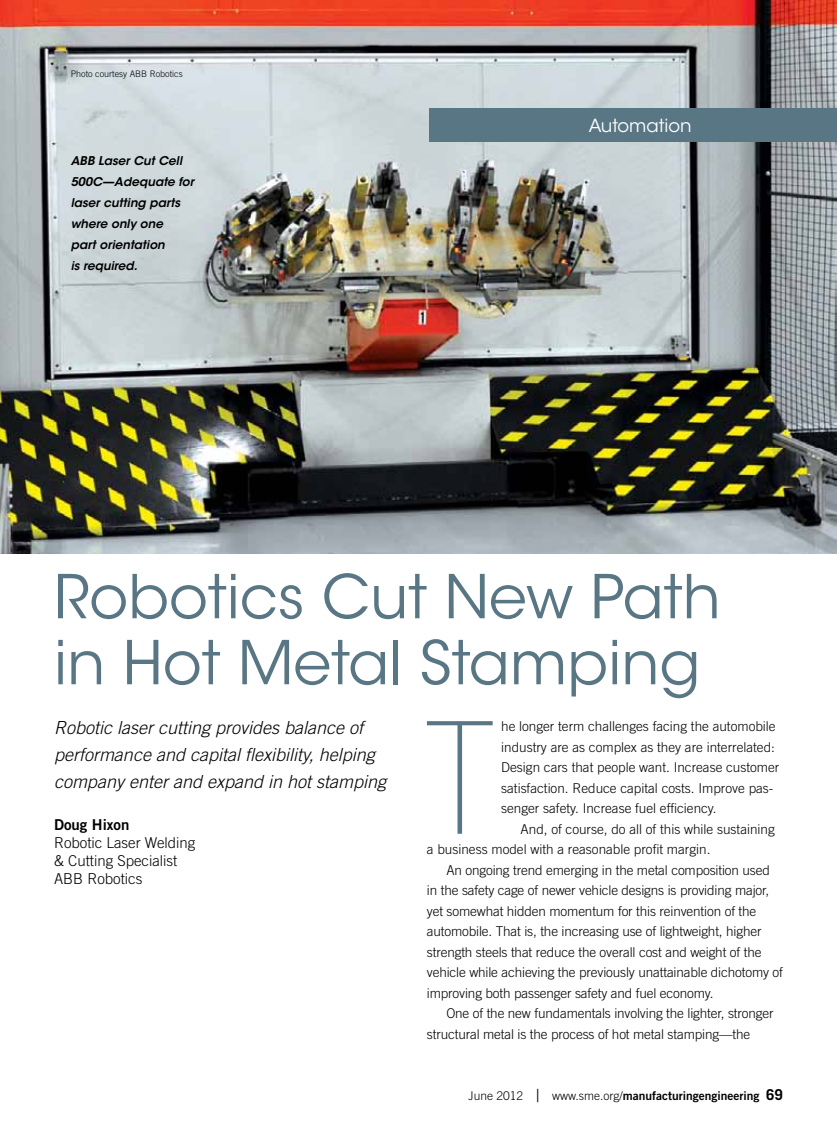
<style>
.page{position:relative;width:837px;height:1134px;background:#fff}
.page>*{position:absolute;margin:0;border:0;box-sizing:border-box;transform-origin:0 0}
.t1{font:200 152.1px "ITC Avant Garde Std";color:#597685}
.t2{font:60px/66px "ITC Avant Garde Std";color:#597685}
.t3{font:italic 300 18px/27px "Trade Gothic LT Std";color:#000}
.t4{font:18px "ITC Avant Garde Std";color:#fff}
.t5{font:300 15px/18px "Trade Gothic LT Std";color:#000}
.t6{font:15px "Trade Gothic LT Std Bd 2";color:#000}
.t7{font:300 13.5px/20.5px "Trade Gothic LT Std";letter-spacing:-.01em;color:#000}
.t8{font:italic 600 12px/21px "ITC Avant Garde Std";color:#000}
.t9{font:12px "Trade Gothic LT Std Bd 2";color:#000}
.t10{font:300 9px "Trade Gothic LT Std";color:#000}
.s1{font-family:"Trade Gothic LT Std";font-weight:300}
.s2{font-family:"Trade Gothic LT Std";font-weight:300;font-size:18px}
.s3{font-family:"Trade Gothic LT Std";font-weight:700;font-size:15px}
</style>
<div class="page">
<img style="left:0;top:0;width:837px;height:554px">
<div style="left:430px;top:108px;width:407px;height:34px;background:#597685"></div>
<p class="t10" style="left:71px;top:68px;width:114px">Photo courtesy ABB Robotics</p>
<p class="t8" style="left:71px;top:151px;width:125px">ABB Laser Cut Cell<br>500C—Adequate for laser cutting parts where only one<br>part orientation<br>is required.</p>
<h3 class="t4" style="left:589px;top:114px;width:104px">Automation</h3>
<h2 class="t2" style="left:54px;top:564px;width:668px">Robotics Cut New Path in Hot Metal Stamping</h2>
<h3 class="t3" style="left:54px;top:715px;width:334px">Robotic laser cutting provides balance of performance and capital flexibility, helping company enter and expand in hot stamping</h3>
<p class="t6" style="left:54px;top:815px;width:77px">Doug Hixon</p>
<p class="t5" style="left:54px;top:834px;width:143px">Robotic Laser Welding &amp; Cutting Specialist<br>ABB Robotics</p>
<h1 class="t1" style="left:426px;top:690px;width:69px">T</h1>
<p class="t7" style="left:501px;top:716px;width:280px">he longer term challenges facing the automobile industry are as complex as they are interrelated:<br>Design cars that people want. Increase customer satisfaction. Reduce capital costs. Improve pas&shy;senger safety. Increase fuel efficiency.</p>
<p class="t7" style="left:427px;top:819px;width:349px;text-indent:94px">And, of course, do all of this while sustaining a business model with a reasonable profit margin.</p>
<p class="t7" style="left:427px;top:860px;width:358px;text-indent:19px">An ongoing trend emerging in the metal composition used in the safety cage of newer vehicle designs is providing major, yet somewhat hidden momentum for this reinvention of the automobile. That is, the increasing use of lightweight, higher strength steels that reduce the overall cost and weight of the vehicle while achieving the previously unattainable dichotomy of improving both passenger safety and fuel economy.</p>
<p class="t7" style="left:427px;top:1003px;width:348px;text-indent:19px">One of the new fundamentals involving the lighter, stronger structural metal is the process of hot metal stamping—the</p>
<p class="t9" style="left:469px;top:1088px;width:316px"><span class="s1">June 2012</span> <span class="s2">|</span> <span class="s1">www.sme.org/</span>manufacturingengineering <span class="s3">69</span></p>
</div>
